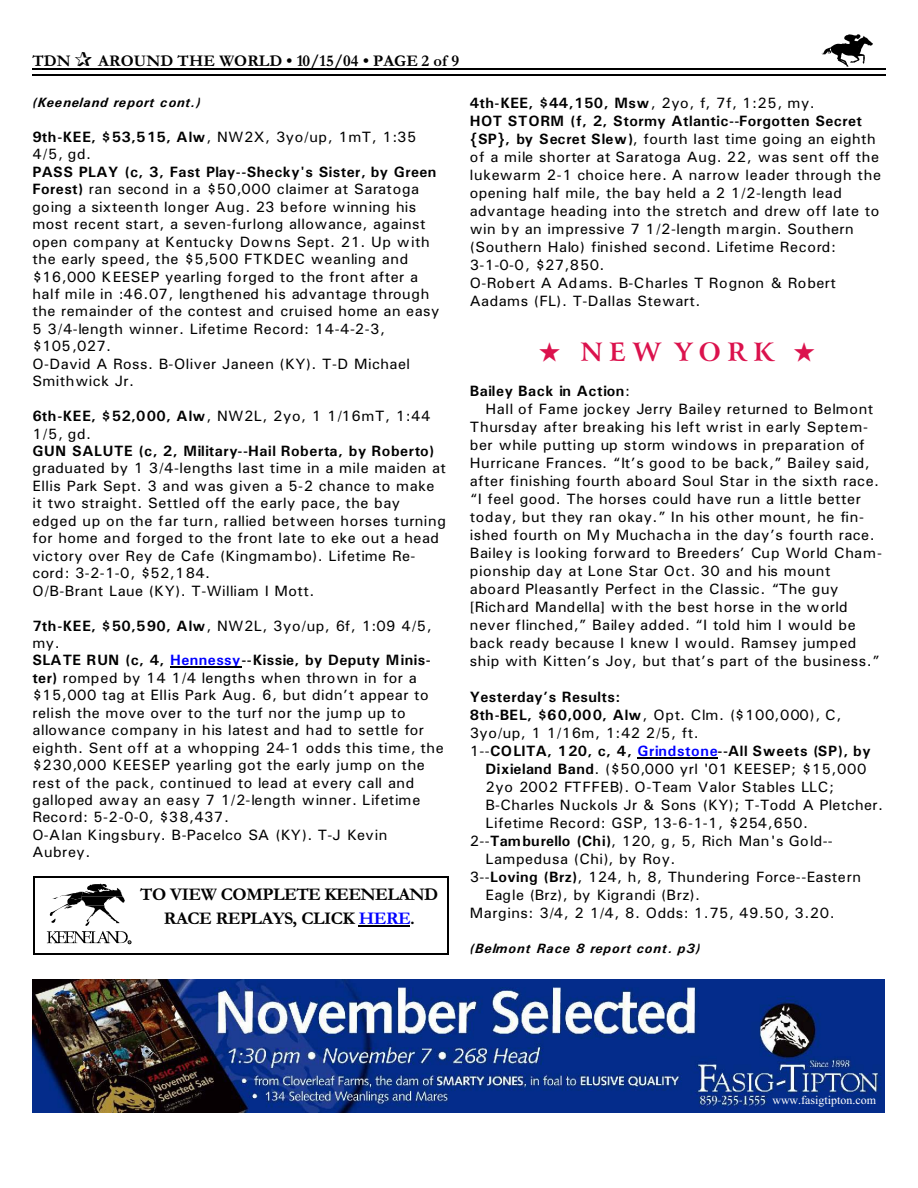
<style>
.page{position:relative;width:918px;height:1188px;background:#fff}
.page>*{position:absolute;margin:0;border:0;box-sizing:border-box;transform-origin:0 0}
.t1{font:700 25.5px "Arrus BT";letter-spacing:.255em;color:#db124d}
.t2{font:700 18px/24.2px "Garamond";letter-spacing:-.025em;color:#000;text-align:center}
.t3{font:700 16.5px "Garamond";letter-spacing:.005em;color:#000}
.t4{font:15px/17.4px "Univers";letter-spacing:.03em;color:#000}
.t5{font:700 15px "Univers";letter-spacing:.04em;color:#000}
.t6{font:15px "Univers";letter-spacing:.06em;color:#000}
.t7{font:15px "Univers";letter-spacing:.05em;color:#000}
.t8{font:15px "Univers";letter-spacing:.01em;color:#000}
.t9{font:italic 700 13.5px "Univers";letter-spacing:.065em;color:#000}
.t10{font:italic 700 13.5px "Univers";letter-spacing:.04em;color:#000}
.t11{font:12px "Times New Roman";color:#fff}
.s1{font-weight:700}
.s2{font-weight:700;color:#00f}
.s3{color:#00f}
.s4{font-weight:400}
</style>
<div class="page">
<img style="left:821px;top:35px;width:51px;height:31px">
<hr style="left:32px;top:68px;width:853px;height:1px;background:#000">
<hr style="left:32px;top:75px;width:853px;height:1px;background:#000">
<img style="left:32px;top:979px;width:852px;height:134px">
<hr style="left:170px;top:667px;width:72px;height:1px;background:#000">
<hr style="left:638px;top:758px;width:80px;height:1px;background:#000">
<svg style="left:47px;top:884px;width:84px;height:60px"></svg>
<hr style="left:359px;top:926px;width:51px;height:1px;background:#000">
<hr style="left:33px;top:877px;width:1px;height:78px;background:#000">
<hr style="left:447px;top:877px;width:2px;height:78px;background:#000">
<hr style="left:33px;top:877px;width:415px;height:1px;background:#000">
<hr style="left:33px;top:953px;width:415px;height:2px;background:#000">
<p class="t3" style="left:32px;top:55px;width:40px">TDN</p>
<p class="t3" style="left:98px;top:55px;width:362px">AROUND THE WORLD • 10/15/04 • PAGE 2 of 9</p>
<p class="t10" style="left:32px;top:98px;width:170px">(Keeneland report cont.)</p>
<p class="t4" style="left:32px;top:129px;width:386px"><span class="s1">9th-KEE, $53,515, Alw</span>, NW2X, 3yo/up, 1mT, 1:35<br>4/5, gd.</p>
<p class="t4" style="left:32px;top:164px;width:409px"><span class="s1">PASS PLAY (c, 3, Fast Play--Shecky's Sister, by Green Forest)</span> ran second in a $50,000 claimer at Saratoga going a sixteenth longer Aug. 23 before winning his most recent start, a seven-furlong allowance, against open company at Kentucky Downs Sept. 21. Up with the early speed, the $5,500 FTKDEC weanling and $16,000 KEESEP yearling forged to the front after a half mile in :46.07, lengthened his advantage through the remainder of the contest and cruised home an easy 5 3/4-length winner. Lifetime Record: 14-4-2-3, $105,027.<br>O-David A Ross. B-Oliver Janeen (KY). T-D Michael Smithwick Jr.</p>
<p class="t4" style="left:32px;top:409px;width:400px"><span class="s1">6th-KEE, $52,000, Alw</span>, NW2L, 2yo, 1 1/16mT, 1:44<br>1/5, gd.</p>
<p class="t5" style="left:32px;top:446px;width:403px">GUN SALUTE (c, 2, Military--Hail Roberta, by Roberto)</p>
<p class="t4" style="left:32px;top:461px;width:415px">graduated by 1 3/4-lengths last time in a mile maiden at Ellis Park Sept. 3 and was given a 5-2 chance to make it two straight. Settled off the early pace, the bay edged up on the far turn, rallied between horses turning for home and forged to the front late to eke out a head victory over Rey de Cafe (Kingmambo). Lifetime Re&shy;cord: 3-2-1-0, $52,184.<br>O/B-Brant Laue (KY). T-William I Mott.</p>
<p class="t4" style="left:32px;top:618px;width:413px"><span class="s1">7th-KEE, $50,590, Alw</span>, NW2L, 3yo/up, 6f, 1:09 4/5, my.<br><span class="s1">SLATE RUN (c, 4,</span> <span class="s2">Hennessy</span><span class="s1">--Kissie, by Deputy Minis&shy;ter)</span> romped by 14 1/4 lengths when thrown in for a $15,000 tag at Ellis Park Aug. 6, but didn’t appear to relish the move over to the turf nor the jump up to allowance company in his latest and had to settle for eighth. Sent off at a whopping 24-1 odds this time, the $230,000 KEESEP yearling got the early jump on the rest of the pack, continued to lead at every call and galloped away an easy 7 1/2-length winner. Lifetime Record: 5-2-0-0, $38,437.<br>O-Alan Kingsbury. B-Pacelco SA (KY). T-J Kevin Aubrey.</p>
<p class="t2" style="left:140px;top:884px;width:300px">TO VIEW COMPLETE KEENELAND<br>RACE REPLAYS, CLICK <span class="s3">HERE</span>.</p>
<p class="t4" style="left:470px;top:96px;width:413px;line-height:18px"><span class="s1">4th-KEE, $44,150, Msw</span>, 2yo, f, 7f, 1:25, my.<br><span class="s1">HOT STORM (f, 2, Stormy Atlantic--Forgotten Secret {SP}, by Secret Slew)</span>, fourth last time going an eighth of a mile shorter at Saratoga Aug. 22, was sent off the lukewarm 2-1 choice here. A narrow leader through the opening half mile, the bay held a 2 1/2-length lead advantage heading into the stretch and drew off late to win by an impressive 7 1/2-length margin. Southern (Southern Halo) finished second. Lifetime Record:<br>3-1-0-0, $27,850.<br>O-Robert A Adams. B-Charles T Rognon &amp; Robert Aadams (FL). T-Dallas Stewart.</p>
<h1 class="t1" style="left:539px;top:342px;width:278px">★ NEW YORK ★</h1>
<p class="t5" style="left:470px;top:386px;width:162px">Bailey Back in Action<span class="s4">:</span></p>
<p class="t4" style="left:485px;top:402px;width:390px">Hall of Fame jockey Jerry Bailey returned to Belmont</p>
<p class="t6" style="left:470px;top:422px;width:400px">Thursday after breaking his left wrist in early Septem-</p>
<p class="t4" style="left:470px;top:438px;width:396px">ber while putting up storm windows in preparation of</p>
<p class="t4" style="left:470px;top:456px;width:402px">Hurricane Frances. “It’s good to be back,” Bailey said,</p>
<p class="t4" style="left:470px;top:474px;width:411px">after finishing fourth aboard Soul Star in the sixth race.</p>
<p class="t4" style="left:470px;top:492px;width:393px">“I feel good. The horses could have run a little better</p>
<p class="t4" style="left:470px;top:510px;width:396px">today, but they ran okay.” In his other mount, he fin-</p>
<p class="t4" style="left:470px;top:528px;width:406px">ished fourth on My Muchacha in the day’s fourth race.</p>
<p class="t6" style="left:470px;top:548px;width:414px">Bailey is looking forward to Breeders’ Cup World Cham-</p>
<p class="t4" style="left:470px;top:564px;width:362px">pionship day at Lone Star Oct. 30 and his mount</p>
<p class="t4" style="left:470px;top:582px;width:370px">aboard Pleasantly Perfect in the Classic. “The guy</p>
<p class="t8" style="left:470px;top:602px;width:379px">[Richard Mandella] with the best horse in the world</p>
<p class="t4" style="left:470px;top:618px;width:387px">never flinched,” Bailey added. “I told him I would be</p>
<p class="t4" style="left:470px;top:636px;width:388px">back ready because I knew I would. Ramsey jumped</p>
<p class="t4" style="left:470px;top:654px;width:411px">ship with Kitten’s Joy, but that’s part of the business.”</p>
<p class="t5" style="left:470px;top:692px;width:152px">Yesterday’s Results:</p>
<p class="t7" style="left:470px;top:710px;width:373px"><span class="s1">8th-BEL, $60,000, Alw</span>, Opt. Clm. ($100,000), C,</p>
<p class="t4" style="left:470px;top:726px;width:230px">3yo/up, 1 1/16m, 1:42 2/5, ft.</p>
<p class="t5" style="left:470px;top:746px;width:402px"><span class="s4">1--</span>COLITA, 120, c, 4, <span class="s3">Grindstone</span>--All Sweets (SP), by</p>
<p class="t4" style="left:485px;top:762px;width:382px"><span class="s1">Dixieland Band</span>. ($50,000 yrl '01 KEESEP; $15,000</p>
<p class="t7" style="left:485px;top:782px;width:350px">2yo 2002 FTFFEB). O-Team Valor Stables LLC;</p>
<p class="t4" style="left:485px;top:798px;width:399px">B-Charles Nuckols Jr &amp; Sons (KY); T-Todd A Pletcher.</p>
<p class="t4" style="left:485px;top:816px;width:324px">Lifetime Record: GSP, 13-6-1-1, $254,650.</p>
<p class="t4" style="left:470px;top:834px;width:365px">2--<span class="s1">Tamburello (Chi)</span>, 120, g, 5, Rich Man's Gold--</p>
<p class="t4" style="left:485px;top:852px;width:192px">Lampedusa (Chi), by Roy.</p>
<p class="t4" style="left:470px;top:870px;width:393px">3--<span class="s1">Loving (Brz)</span>, 124, h, 8, Thundering Force--Eastern</p>
<p class="t4" style="left:485px;top:888px;width:216px">Eagle (Brz), by Kigrandi (Brz).</p>
<p class="t4" style="left:470px;top:906px;width:367px">Margins: 3/4, 2 1/4, 8. Odds: 1.75, 49.50, 3.20.</p>
<p class="t9" style="left:470px;top:944px;width:232px">(Belmont Race 8 report cont. p3)</p>
<p class="t11" style="left:772px;top:1096px;width:105px">www.fasigtipton.com</p>
</div>
